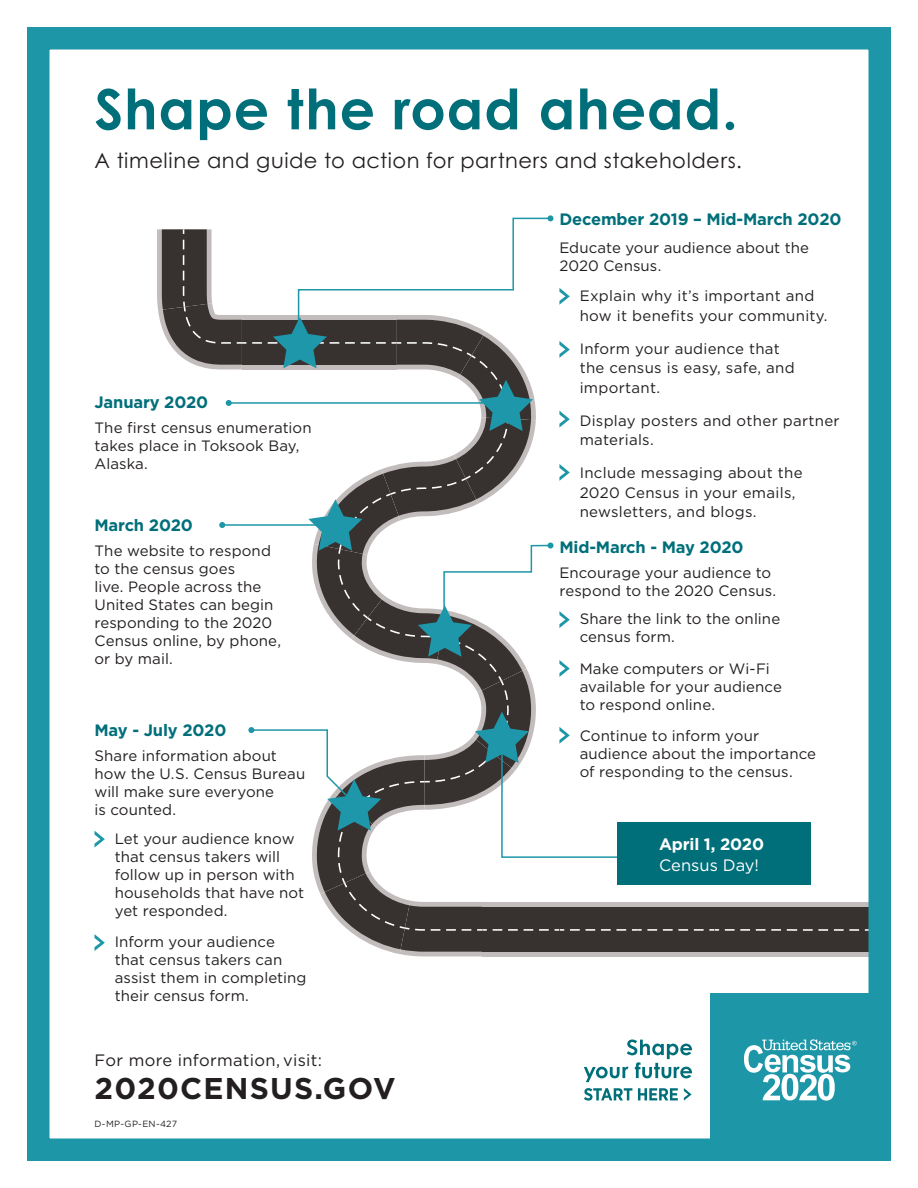
<style>
.page{position:relative;width:918px;height:1188px;background:#fff}
.page>*{position:absolute;margin:0;border:0;box-sizing:border-box;transform-origin:0 0}
.t1{font:700 55.5px "Century Gothic Pro";letter-spacing:.02em;color:#006f7a}
.t2{font:700 30px "Gotham HTF";letter-spacing:.04em;color:#231f20}
.t3{font:21px "Century Gothic Pro";letter-spacing:.025em;color:#231f20}
.t4{font:700 16.5px "Gotham HTF";letter-spacing:-.01em;color:#006f7a}
.t5{font:16.5px "Gotham HTF";letter-spacing:.02em;color:#231f20}
.t6{font:700 16.5px "Gotham HTF";letter-spacing:-.01em;color:#fff}
.t7{font:16.5px "Gotham HTF";color:#fff}
.t8{font:15px/18px "Gotham HTF";letter-spacing:.01em;color:#231f20}
.t9{font:9px "Gotham HTF";letter-spacing:.025em;color:#231f20}
</style>
<div class="page">
<div style="left:792px;top:902px;width:77px;height:54px;background:#c2bdbc"></div>
<div style="left:792px;top:907px;width:77px;height:45px;background:#37312f"></div>
<svg style="left:803px;top:929px;width:25px;height:2px"></svg>
<svg style="left:834px;top:929px;width:25px;height:2px"></svg>
<div style="left:637px;top:902px;width:78px;height:54px;background:#c2bdbc"></div>
<div style="left:637px;top:907px;width:78px;height:45px;background:#37312f"></div>
<svg style="left:663px;top:929px;width:25px;height:2px"></svg>
<div style="left:715px;top:902px;width:77px;height:54px;background:#c2bdbc"></div>
<div style="left:715px;top:907px;width:77px;height:45px;background:#37312f"></div>
<svg style="left:756px;top:929px;width:25px;height:2px"></svg>
<svg style="left:787px;top:929px;width:10px;height:2px"></svg>
<svg style="left:694px;top:929px;width:25px;height:2px"></svg>
<svg style="left:725px;top:929px;width:25px;height:2px"></svg>
<div style="left:617px;top:823px;width:193px;height:62px;background:#006f7a"></div>
<svg style="left:584px;top:1088px;width:48px;height:13px"></svg>
<svg style="left:638px;top:1088px;width:40px;height:12px"></svg>
<svg style="left:684px;top:1088px;width:8px;height:13px"></svg>
<svg style="left:584px;top:1040px;width:108px;height:42px"></svg>
<div style="left:710px;top:994px;width:180px;height:167px;background:#1d97a8"></div>
<svg style="left:744px;top:1039px;width:113px;height:62px"></svg>
<div style="left:27px;top:27px;width:864px;height:1134px;border:22px solid #1d97a8"></div>
<svg style="left:157px;top:215px;width:500px;height:741px"></svg>
<svg style="left:94px;top:831px;width:11px;height:17px"></svg>
<svg style="left:94px;top:934px;width:11px;height:17px"></svg>
<h1 class="t1" style="left:94px;top:75px;width:645px">Shape the road ahead.</h1>
<h3 class="t3" style="left:94px;top:148px;width:649px">A timeline and guide to action for partners and stakeholders.</h3>
<p class="t4" style="left:559px;top:209px;width:284px">December 2019 – Mid-March 2020</p>
<p class="t8" style="left:559px;top:238px;width:251px">Educate your audience about the<br>2020 Census.</p>
<p class="t8" style="left:580px;top:286px;width:249px;line-height:19.5px">Explain why it’s important and how it benefits your community.</p>
<p class="t8" style="left:580px;top:338px;width:217px;line-height:19.5px">Inform your audience that the census is easy, safe, and important.</p>
<p class="t8" style="left:580px;top:410px;width:261px;line-height:19.5px">Display posters and other partner materials.</p>
<p class="t8" style="left:580px;top:463px;width:225px;line-height:19.5px">Include messaging about the<br>2020 Census in your emails, newsletters, and blogs.</p>
<p class="t4" style="left:94px;top:393px;width:115px">January 2020</p>
<p class="t8" style="left:94px;top:419px;width:219px">The first census enumeration takes place in Toksook Bay,<br>Alaska.</p>
<p class="t4" style="left:94px;top:516px;width:100px">March 2020</p>
<p class="t8" style="left:94px;top:541px;width:188px">The website to respond to the census goes<br>live. People across the<br>United States can begin responding to the 2020<br>Census online, by phone, or by mail.</p>
<p class="t4" style="left:559px;top:538px;width:186px">Mid-March - May 2020</p>
<p class="t8" style="left:559px;top:563px;width:218px">Encourage your audience to respond to the 2020 Census.</p>
<p class="t8" style="left:580px;top:610px;width:202px">Share the link to the online census form.</p>
<p class="t8" style="left:580px;top:659px;width:204px">Make computers or Wi-Fi available for your audience to respond online.</p>
<p class="t8" style="left:580px;top:727px;width:238px">Continue to inform your audience about the importance of responding to the census.</p>
<p class="t4" style="left:94px;top:721px;width:133px">May - July 2020</p>
<p class="t8" style="left:94px;top:747px;width:212px">Share information about how the U.S. Census Bureau will make sure everyone<br>is counted.</p>
<p class="t8" style="left:115px;top:829px;width:191px">Let your audience know that census takers will follow up in person with households that have not yet responded.</p>
<p class="t8" style="left:115px;top:933px;width:193px">Inform your audience that census takers can assist them in completing their census form.</p>
<p class="t6" style="left:659px;top:835px;width:107px">April 1, 2020</p>
<p class="t7" style="left:659px;top:856px;width:102px">Census Day!</p>
<p class="t5" style="left:94px;top:1051px;width:229px">For more information, visit:</p>
<h2 class="t2" style="left:94px;top:1071px;width:303px">2020CENSUS.GOV</h2>
<p class="t9" style="left:94px;top:1119px;width:84px">D-MP-GP-EN-427</p>
</div>
